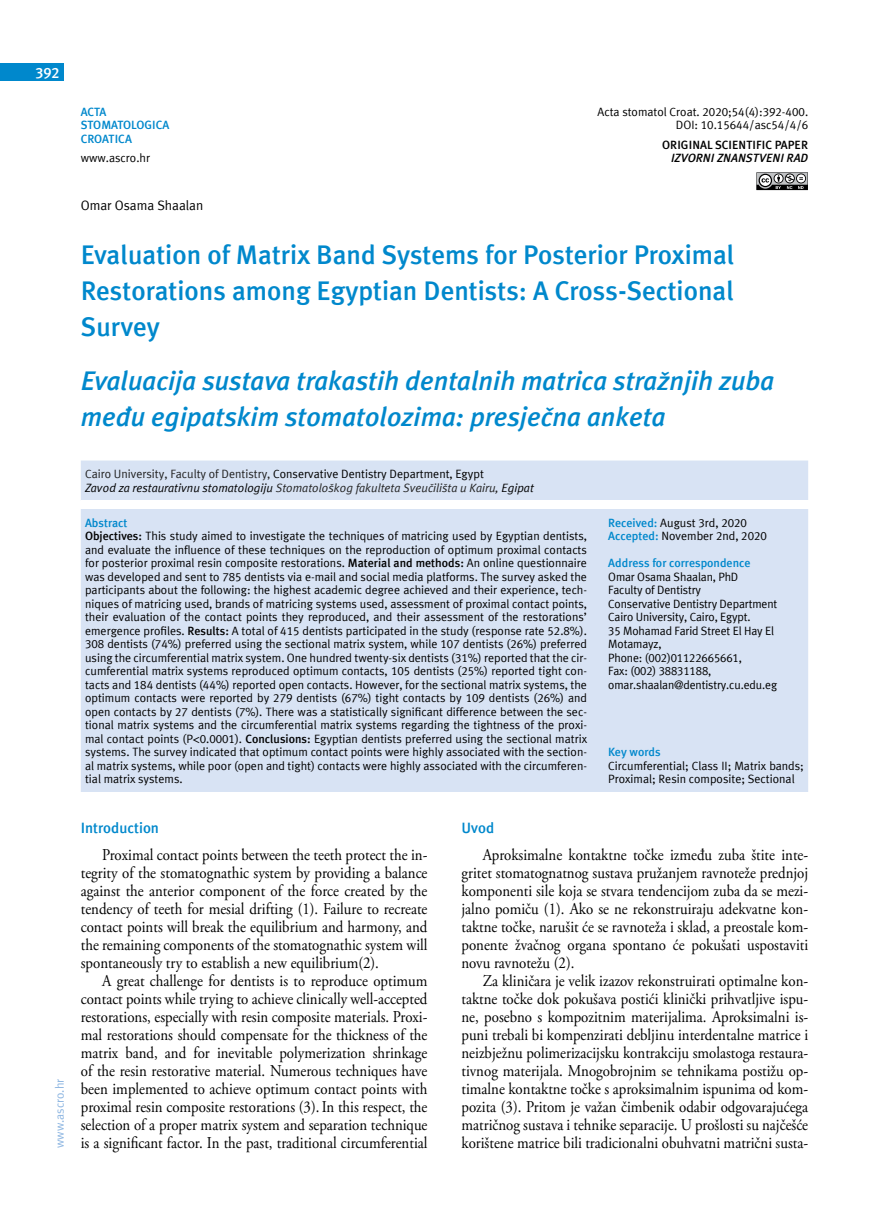
<style>
.page{position:relative;width:872px;height:1212px;background:#fff}
.page>*{position:absolute;margin:0;border:0;box-sizing:border-box;transform-origin:0 0}
.t1{font:700 27px/36px "Meta ASC";color:#08c;text-align:justify}
.t2{font:italic 700 27px/36px "Meta ASC";color:#08c}
.t3{font:16.5px/18px "Adobe Garamond Pro";color:#000;text-align:justify;scale:.9 1}
.t4{font:700 15px "Meta ASC";color:#08c}
.t5{font:700 15px "Meta ASC";color:#fff}
.t6{font:13.5px "Meta ASC";color:#000}
.t7{font:12px/13.5px "Meta ASC";color:#000}
.t8{font:italic 12px/13.5px "Meta ASC";color:#222}
.t9{font:700 12px/13.5px "Meta ASC";color:#08c}
.t10{font:700 12px "Meta ASC";letter-spacing:.005em;color:#000}
.t11{font:italic 700 12px "Meta ASC";letter-spacing:.005em;color:#000}
.t12{font:12px "Meta ASC";color:#8cb5e1}
.s1{font-style:normal}
.s2{font-style:normal;color:#000}
.s3{color:#000}
.s4{font-weight:700;color:#08c}
.s5{font-weight:700}
</style>
<div class="page">
<div style="left:0;top:64px;width:64px;height:17px;background:#08c"></div>
<div style="left:81px;top:460px;width:727px;height:332px;background:#d8e3f4"></div>
<div style="left:81px;top:500px;width:727px;height:9px;background:#fff"></div>
<svg style="left:756px;top:172px;width:52px;height:18px"></svg>
<p class="t5" style="left:35px;top:64px;width:26px">392</p>
<p class="t12" style="left:53px;top:1148px;width:71px;rotate:-90deg">www.ascro.hr</p>
<p class="t9" style="left:81px;top:105px;width:90px">ACTA<br>STOMATOLOGICA<br>CROATICA</p>
<p class="t7" style="left:81px;top:151px;width:71px">www.ascro.hr</p>
<p class="t7" style="left:597px;top:105px;width:212px;text-align:right">Acta stomatol Croat. 2020;54(4):392-400.<br>DOI: 10.15644/asc54/4/6</p>
<p class="t10" style="left:662px;top:138px;width:147px">ORIGINAL SCIENTIFIC PAPER</p>
<p class="t11" style="left:671px;top:151px;width:139px">IZVORNI ZNANSTVENI RAD</p>
<p class="t6" style="left:81px;top:198px;width:124px">Omar Osama Shaalan</p>
<h1 class="t1" style="left:81px;top:237px;width:655px">Evaluation of Matrix Band Systems for Posterior Proximal Restorations among Egyptian Dentists: A Cross-Sectional Survey</h1>
<h1 class="t2" style="left:81px;top:363px;width:695px">Evaluacija sustava trakastih dentalnih matrica stražnjih zuba među egipatskim stomatolozima: presječna anketa</h1>
<p class="t8" style="left:85px;top:467px;width:450px"><span class="s1">Cairo University, Faculty of Dentistry,</span> <span class="s2">Conservative Dentistry Department, Egypt<br></span><span class="s3">Zavod za restaurativnu stomatologiju</span> Stomatološkog fakulteta Sveučilišta u Kairu, <span class="s3">Egipat</span></p>
<p class="t7" style="left:85px;top:516px;width:503px"><span class="s4">Abstract<br></span><span class="s5">Objectives:</span> This study aimed to investigate the techniques of matricing used by Egyptian dentists, and evaluate the influence of these techniques on the reproduction of optimum proximal contacts for posterior proximal resin composite restorations. <span class="s5">Material and methods:</span> An online questionnaire was developed and sent to 785 dentists via e-mail and social media platforms. The survey asked the participants about the following: the highest academic degree achieved and their experience, tech&shy;niques of matricing used, brands of matricing systems used, assessment of proximal contact points, their evaluation of the contact points they reproduced, and their assessment of the restorations’ emergence profiles. <span class="s5">Results:</span> A total of 415 dentists participated in the study (response rate 52.8%).<br>308 dentists (74%) preferred using the sectional matrix system, while 107 dentists (26%) preferred using the circumferential matrix system. One hundred twenty-six dentists (31%) reported that the cir&shy;cumferential matrix systems reproduced optimum contacts, 105 dentists (25%) reported tight con&shy;tacts and 184 dentists (44%) reported open contacts. However, for the sectional matrix systems, the optimum contacts were reported by 279 dentists (67%) tight contacts by 109 dentists (26%) and open contacts by 27 dentists (7%). There was a statistically significant difference between the sec&shy;tional matrix systems and the circumferential matrix systems regarding the tightness of the proxi&shy;mal contact points (P&lt;0.0001). <span class="s5">Conclusions:</span> Egyptian dentists preferred using the sectional matrix systems. The survey indicated that optimum contact points were highly associated with the section&shy;al matrix systems, while poor (open and tight) contacts were highly associated with the circumferen&shy;tial matrix systems.</p>
<p class="t7" style="left:608px;top:516px;width:160px"><span class="s4">Received:</span> August 3rd, 2020<br><span class="s4">Accepted:</span> November 2nd, 2020</p>
<p class="t9" style="left:608px;top:556px;width:144px">Address for correspondence</p>
<p class="t7" style="left:608px;top:570px;width:170px">Omar Osama Shaalan, PhD<br>Faculty of Dentistry<br>Conservative Dentistry Department<br>Cairo University, Cairo, Egypt.<br>35 Mohamad Farid Street El Hay El<br>Motamayz,<br>Phone: (002)01122665661,<br>Fax: (002) 38831188, omar.shaalan@dentistry.cu.edu.eg</p>
<p class="t9" style="left:608px;top:745px;width:54px">Key words</p>
<p class="t7" style="left:608px;top:759px;width:197px">Circumferential; Class II; Matrix bands;<br>Proximal; Resin composite; Sectional</p>
<p class="t4" style="left:81px;top:819px;width:80px">Introduction</p>
<p class="t3" style="left:81px;top:846px;width:387px;text-indent:21px">Proximal contact points between the teeth protect the in&shy;tegrity of the stomatognathic system by providing a balance against the anterior component of the force created by the tendency of teeth for mesial drifting (1). Failure to recreate contact points will break the equilibrium and harmony, and the remaining components of the stomatognathic system will spontaneously try to establish a new equilibrium(2).</p>
<p class="t3" style="left:81px;top:972px;width:387px;text-indent:21px">A great challenge for dentists is to reproduce optimum contact points while trying to achieve clinically well-accepted restorations, especially with resin composite materials. Proxi&shy;mal restorations should compensate for the thickness of the matrix band, and for inevitable polymerization shrinkage of the resin restorative material. Numerous techniques have been implemented to achieve optimum contact points with proximal resin composite restorations (3).In this respect, the selection of a proper matrix system and separation technique is a significant factor. In the past, traditional circumferential</p>
<p class="t4" style="left:461px;top:819px;width:34px">Uvod</p>
<p class="t3" style="left:461px;top:846px;width:387px;text-indent:21px">Aproksimalne kontaktne točke između zuba štite inte&shy;gritet stomatognatnog sustava pružanjem ravnoteže prednjoj komponenti sile koja se stvara tendencijom zuba da se mezi&shy;jalno pomiču (1). Ako se ne rekonstruiraju adekvatne kon&shy;taktne točke, narušit će se ravnoteža i sklad, a preostale kom&shy;ponente žvačnog organa spontano će pokušati uspostaviti novu ravnotežu (2).</p>
<p class="t3" style="left:461px;top:972px;width:387px;text-indent:21px">Za kliničara je velik izazov rekonstruirati optimalne kon&shy;taktne točke dok pokušava postići klinički prihvatljive ispu&shy;ne, posebno s kompozitnim materijalima. Aproksimalni is&shy;puni trebali bi kompenzirati debljinu interdentalne matrice i neizbježnu polimerizacijsku kontrakciju smolastoga restaura&shy;tivnog materijala. Mnogobrojnim se tehnikama postižu op&shy;timalne kontaktne točke s aproksimalnim ispunima od kom&shy;pozita (3). Pritom je važan čimbenik odabir odgovarajućega matričnog sustava i tehnike separacije. U prošlosti su najčešće korištene matrice bili tradicionalni obuhvatni matrični susta-</p>
</div>
